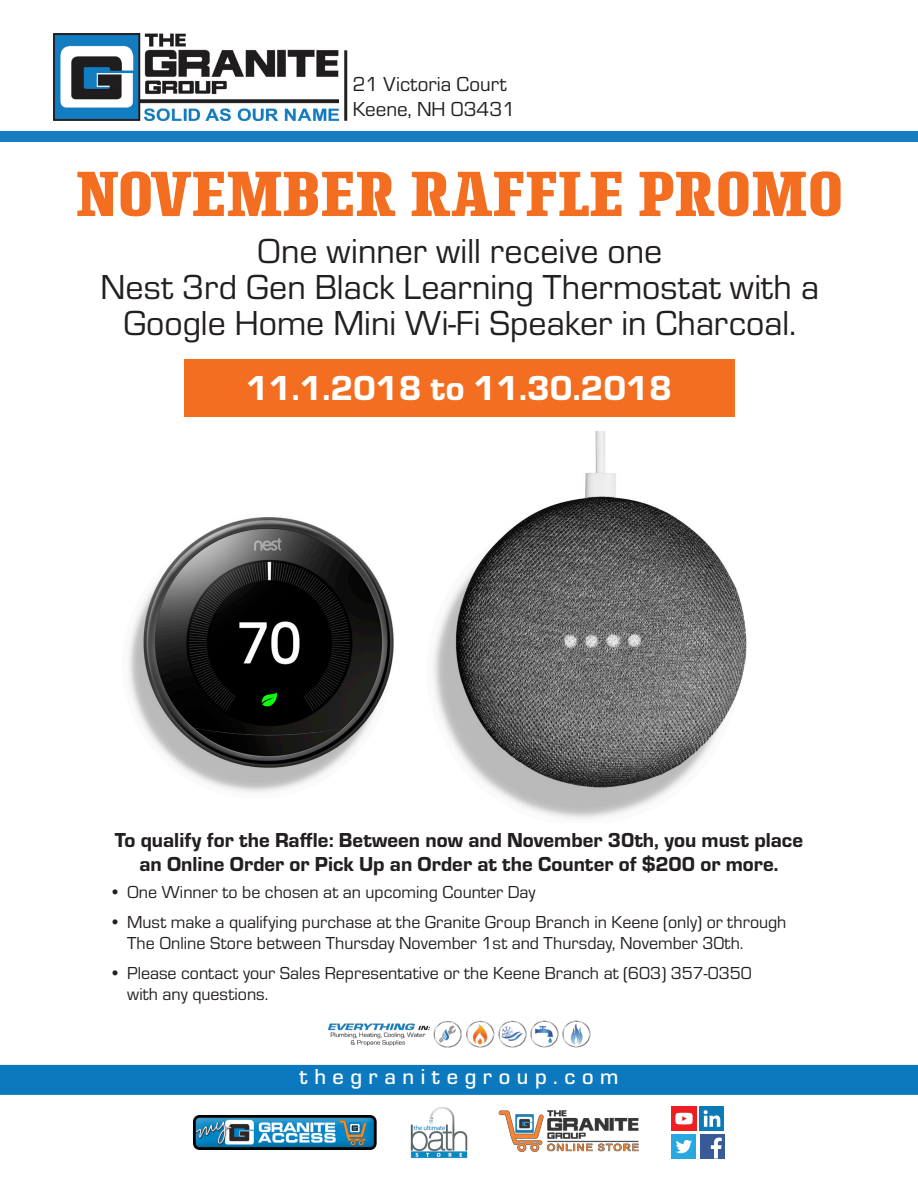
<style>
.page{position:relative;width:918px;height:1188px;background:#fff}
.page>*{position:absolute;margin:0;border:0;box-sizing:border-box;transform-origin:0 0}
.t1{font:700 67.5px "Rogue Serif";color:#f36e21}
.t2{font:36px/36px "Eurostile";color:#231f20;text-align:center}
.t3{font:36px "Eurostile Hea";color:#fff}
.t4{font:500 22.5px "Eurostile";letter-spacing:.29em;color:#fff}
.t5{font:21px "Eurostile Hea";color:#231f20}
.t6{font:21px "Eurostile";color:#231f20}
.t7{font:18px/21px "Eurostile";color:#231f20}
</style>
<div class="page">
<img style="left:54px;top:34px;width:285px;height:87px">
<div style="left:184px;top:360px;width:550px;height:57px;background:#f36e21"></div>
<div style="left:0;top:1065px;width:918px;height:30px;background:#0c78be"></div>
<img style="left:672px;top:1106px;width:24px;height:25px">
<div style="left:700px;top:1134px;width:24px;height:25px;background:#395a99"></div>
<svg style="left:711px;top:1138px;width:11px;height:21px"></svg>
<div style="left:700px;top:1106px;width:24px;height:25px;background:#0c7ab6"></div>
<svg style="left:704px;top:1110px;width:16px;height:17px"></svg>
<div style="left:672px;top:1134px;width:24px;height:25px;background:#27a8e0"></div>
<svg style="left:676px;top:1140px;width:16px;height:13px"></svg>
<img style="left:194px;top:1115px;width:183px;height:35px">
<img style="left:498px;top:1110px;width:141px;height:42px">
<img style="left:410px;top:1107px;width:58px;height:52px">
<img style="left:328px;top:1020px;width:263px;height:28px">
<div style="left:0;top:132px;width:918px;height:10px;background:#177dc2"></div>
<hr style="left:344px;top:50px;width:3px;height:71px;background:#231f20">
<img style="left:128px;top:431px;width:619px;height:388px">
<p class="t6" style="left:353px;top:70px;width:155px">21 Victoria Court</p>
<p class="t6" style="left:353px;top:96px;width:164px">Keene, NH 03431</p>
<p class="t1" style="left:76px;top:154px;width:769px">NOVEMBER RAFFLE PROMO</p>
<p class="t2" style="left:101px;top:231px;width:720px">One winner will receive one<br>Nest 3rd Gen Black Learning Thermostat with a<br>Google Home Mini Wi-Fi Speaker in Charcoal.</p>
<p class="t3" style="left:246px;top:363px;width:427px">11.1.2018 to 11.30.2018</p>
<p class="t5" style="left:115px;top:826px;width:690px">To qualify for the Raffle: Between now and November 30th, you must place</p>
<p class="t5" style="left:139px;top:850px;width:641px">an Online Order or Pick Up an Order at the Counter of $200 or more.</p>
<p class="t7" style="left:109px;top:881px;width:428px">• One Winner to be chosen at an upcoming Counter Day</p>
<p class="t7" style="left:127px;top:911px;width:661px;text-indent:-18px">• Must make a qualifying purchase at the Granite Group Branch in Keene (only) or through<br>The Online Store between Thursday November 1st and Thursday, November 30th.</p>
<p class="t7" style="left:109px;top:962px;width:644px">• Please contact your Sales Representative or the Keene Branch at (603) 357-0350</p>
<p class="t7" style="left:127px;top:983px;width:143px">with any questions.</p>
<p class="t4" style="left:300px;top:1062px;width:320px">thegranitegroup.com</p>
</div>
